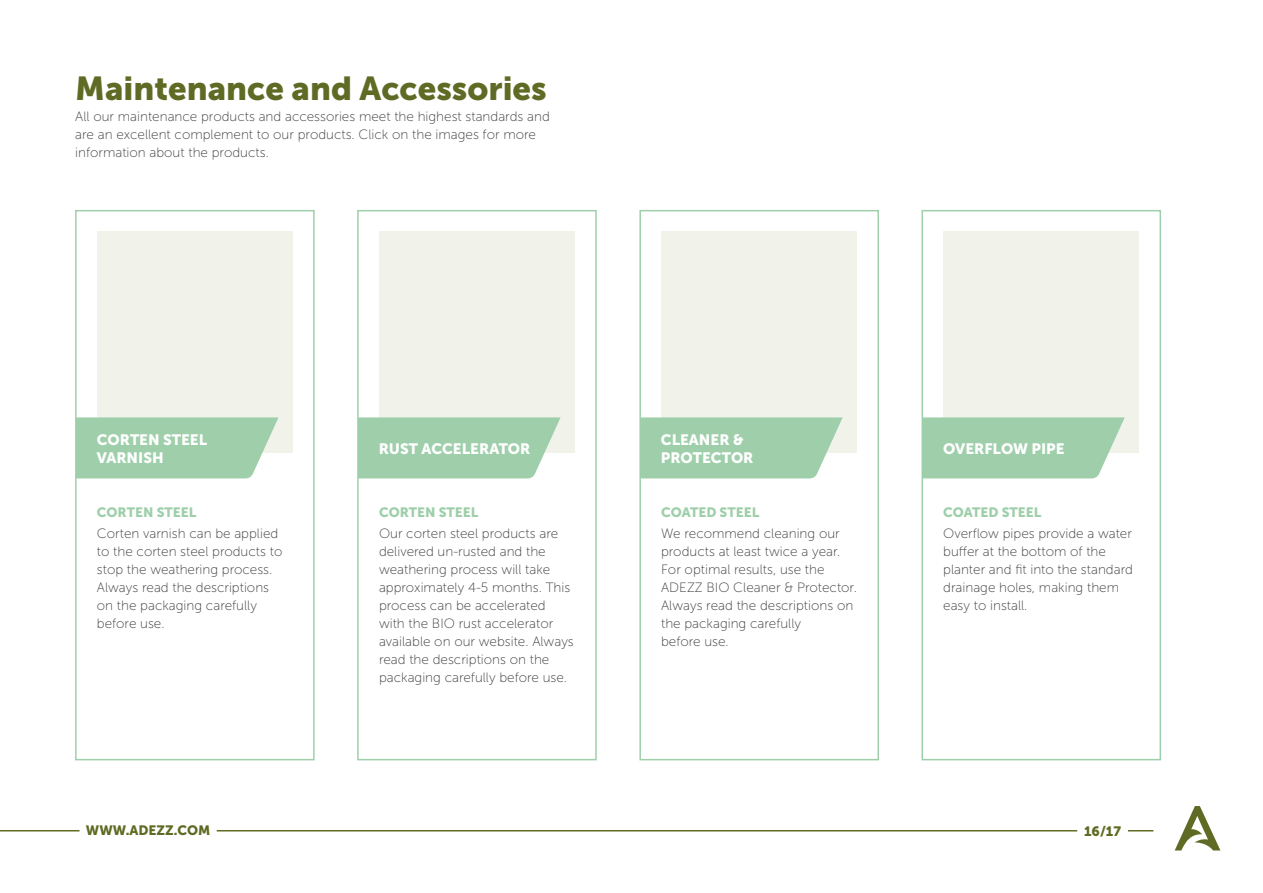
<style>
.page{position:relative;width:1263px;height:893px;background:#fff}
.page>*{position:absolute;margin:0;border:0;box-sizing:border-box;transform-origin:0 0}
.t1{font:33px "Museo Sans 900";color:#5f6b24}
.t2{font:15px/18px "Museo Sans 900";color:#fff}
.t3{font:13.5px/18px "Museo Sans 100";color:#3c3c3b}
.t4{font:13.5px "Museo Sans 900";color:#9ecfaa}
.t5{font:13.5px "Museo Sans 900";color:#5f6b24}
</style>
<div class="page">
<svg style="left:1175px;top:806px;width:45px;height:44px"></svg>
<svg style="left:1128px;top:830px;width:25px;height:1px"></svg>
<hr style="left:0;top:830px;width:80px;height:1px;background:#5f6b24">
<hr style="left:217px;top:830px;width:860px;height:1px;background:#5f6b24">
<div style="left:661px;top:231px;width:196px;height:222px;background:#f1f3eb"></div>
<svg style="left:642px;top:417px;width:201px;height:61px;background:#a4d2af"></svg>
<div style="left:639px;top:210px;width:240px;height:550px;border:2px solid #9ecfaa"></div>
<div style="left:379px;top:231px;width:196px;height:222px;background:#f1f3eb"></div>
<svg style="left:360px;top:417px;width:201px;height:61px;background:#a4d2af"></svg>
<div style="left:357px;top:210px;width:240px;height:550px;border:2px solid #9ecfaa"></div>
<div style="left:97px;top:231px;width:196px;height:222px;background:#f1f3eb"></div>
<svg style="left:78px;top:417px;width:200px;height:61px;background:#a4d2af"></svg>
<div style="left:75px;top:210px;width:240px;height:550px;border:2px solid #9ecfaa"></div>
<div style="left:943px;top:231px;width:196px;height:222px;background:#f1f3eb"></div>
<svg style="left:924px;top:417px;width:201px;height:61px;background:#a4d2af"></svg>
<div style="left:921px;top:210px;width:240px;height:550px;border:2px solid #9ecfaa"></div>
<h1 class="t1" style="left:75px;top:70px;width:473px">Maintenance and Accessories</h1>
<p class="t3" style="left:75px;top:107px;width:476px">All our maintenance products and accessories meet the highest standards and are an excellent complement to our products. Click on the images for more information about the products.</p>
<p class="t2" style="left:97px;top:430px;width:112px">CORTEN STEEL<br>VARNISH</p>
<p class="t2" style="left:379px;top:439px;width:153px">RUST ACCELERATOR</p>
<p class="t2" style="left:661px;top:430px;width:94px">CLEANER &amp;<br>PROTECTOR</p>
<p class="t2" style="left:943px;top:439px;width:123px">OVERFLOW PIPE</p>
<p class="t4" style="left:97px;top:505px;width:101px">CORTEN STEEL</p>
<p class="t4" style="left:379px;top:505px;width:101px">CORTEN STEEL</p>
<p class="t4" style="left:661px;top:505px;width:100px">COATED STEEL</p>
<p class="t4" style="left:943px;top:505px;width:100px">COATED STEEL</p>
<p class="t3" style="left:97px;top:524px;width:187px">Corten varnish can be applied to the corten steel products to stop the weathering process.<br>Always read the descriptions on the packaging carefully before use.</p>
<p class="t3" style="left:379px;top:524px;width:196px">Our corten steel products are delivered un-rusted and the weathering process will take approximately 4-5 months. This process can be accelerated with the BIO rust accelerator available on our website. Always read the descriptions on the packaging carefully before use.</p>
<p class="t3" style="left:661px;top:524px;width:197px">We recommend cleaning our products at least twice a year.<br>For optimal results, use the<br>ADEZZ BIO Cleaner &amp; Protector.<br>Always read the descriptions on the packaging carefully<br>before use.</p>
<p class="t3" style="left:943px;top:524px;width:191px">Overflow pipes provide a water buffer at the bottom of the planter and fit into the standard drainage holes, making them easy to install.</p>
<p class="t5" style="left:86px;top:823px;width:126px">WWW.ADEZZ.COM</p>
<p class="t5" style="left:1084px;top:823px;width:38px">16/17</p>
</div>
